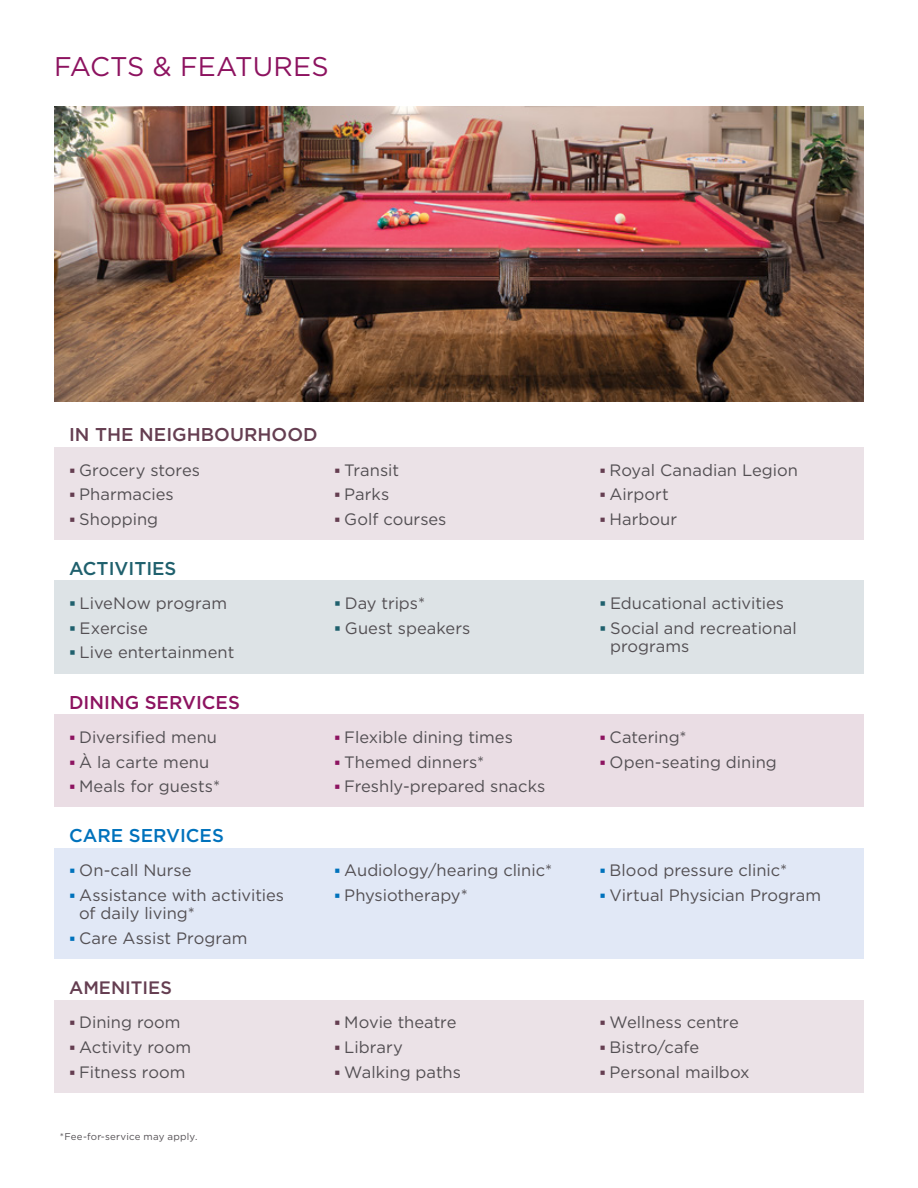
<style>
.page{position:relative;width:918px;height:1188px;background:#fff}
.page>*{position:absolute;margin:0;border:0;box-sizing:border-box;transform-origin:0 0}
.t1{font:27px "Gotham HTF";letter-spacing:.005em;color:#8d1360}
.t2{font:500 18.6px "Gotham HTF";color:#653e51}
.t3{font:500 18.6px "Gotham HTF";color:#8d1360}
.t4{font:500 18.6px "Gotham HTF";color:#0072bc}
.t5{font:500 18.6px "Gotham HTF";color:#1f606d}
.t6{font:500 18px "Gotham HTF";color:#653e51}
.t7{font:16.5px/18px "Gotham HTF";color:#534f53}
.t8{font:9.75px "Gotham HTF";letter-spacing:.025em;color:#534f53}
</style>
<div class="page">
<div style="left:54px;top:714px;width:810px;height:93px;background:#eadde4"></div>
<div style="left:54px;top:848px;width:810px;height:110px;background:#e1e8f6"></div>
<div style="left:54px;top:1000px;width:810px;height:93px;background:#ebe2e7"></div>
<div style="left:54px;top:580px;width:810px;height:93px;background:#dde3e6"></div>
<div style="left:54px;top:447px;width:810px;height:93px;background:#ebe2e7"></div>
<img style="left:54px;top:107px;width:810px;height:294px">
<h1 class="t1" style="left:54px;top:51px;width:276px">FACTS &amp; FEATURES</h1>
<h2 class="t2" style="left:69px;top:424px;width:250px">IN THE NEIGHBOURHOOD</h2>
<p class="t7" style="left:79px;top:461px;width:122px">Grocery stores</p>
<p class="t7" style="left:344px;top:461px;width:56px">Transit</p>
<p class="t7" style="left:610px;top:461px;width:190px">Royal Canadian Legion</p>
<p class="t7" style="left:79px;top:485px;width:96px">Pharmacies</p>
<p class="t7" style="left:344px;top:485px;width:46px">Parks</p>
<p class="t7" style="left:610px;top:485px;width:61px">Airport</p>
<p class="t7" style="left:79px;top:510px;width:81px">Shopping</p>
<p class="t7" style="left:344px;top:510px;width:104px">Golf courses</p>
<p class="t7" style="left:610px;top:510px;width:69px">Harbour</p>
<h2 class="t5" style="left:69px;top:558px;width:109px">ACTIVITIES</h2>
<p class="t7" style="left:80px;top:594px;width:149px">LiveNow program</p>
<p class="t7" style="left:345px;top:594px;width:82px">Day trips*</p>
<p class="t7" style="left:610px;top:594px;width:176px">Educational activities</p>
<p class="t7" style="left:80px;top:619px;width:70px">Exercise</p>
<p class="t7" style="left:345px;top:619px;width:127px">Guest speakers</p>
<p class="t7" style="left:610px;top:619px;width:188px">Social and recreational programs</p>
<p class="t7" style="left:80px;top:643px;width:156px">Live entertainment</p>
<h2 class="t3" style="left:69px;top:691px;width:172px">DINING SERVICES</h2>
<p class="t7" style="left:79px;top:728px;width:139px">Diversifed menu</p>
<p class="t7" style="left:344px;top:728px;width:170px">Flexible dining times</p>
<p class="t7" style="left:610px;top:728px;width:79px">Catering*</p>
<p class="t7" style="left:79px;top:752px;width:132px">À la carte menu</p>
<p class="t7" style="left:344px;top:752px;width:141px">Themed dinners*</p>
<p class="t7" style="left:610px;top:752px;width:169px">Open-seating dining</p>
<p class="t7" style="left:79px;top:777px;width:142px">Meals for guests*</p>
<p class="t7" style="left:344px;top:777px;width:203px">Freshly-prepared snacks</p>
<h2 class="t4" style="left:69px;top:825px;width:156px">CARE SERVICES</h2>
<p class="t7" style="left:79px;top:861px;width:114px">On-call Nurse</p>
<p class="t7" style="left:344px;top:861px;width:209px">Audiology/hearing clinic*</p>
<p class="t7" style="left:610px;top:861px;width:179px">Blood pressure clinic*</p>
<p class="t7" style="left:79px;top:886px;width:206px">Assistance with activities</p>
<p class="t7" style="left:344px;top:886px;width:125px">Physiotherapy*</p>
<p class="t7" style="left:610px;top:886px;width:213px">Virtual Physician Program</p>
<p class="t7" style="left:79px;top:901px;width:170px;line-height:24.8px">of daily living*<br>Care Assist Program</p>
<h2 class="t6" style="left:69px;top:977px;width:104px">AMENITIES</h2>
<p class="t7" style="left:79px;top:1013px;width:103px">Dining room</p>
<p class="t7" style="left:344px;top:1013px;width:114px">Movie theatre</p>
<p class="t7" style="left:610px;top:1013px;width:131px">Wellness centre</p>
<p class="t7" style="left:79px;top:1038px;width:113px">Activity room</p>
<p class="t7" style="left:344px;top:1038px;width:60px">Library</p>
<p class="t7" style="left:610px;top:1038px;width:91px">Bistro/cafe</p>
<p class="t7" style="left:79px;top:1063px;width:108px">Fitness room</p>
<p class="t7" style="left:344px;top:1063px;width:118px">Walking paths</p>
<p class="t7" style="left:610px;top:1063px;width:142px">Personal mailbox</p>
<p class="t8" style="left:60px;top:1131px;width:139px">*Fee-for-service may apply.</p>
</div>
